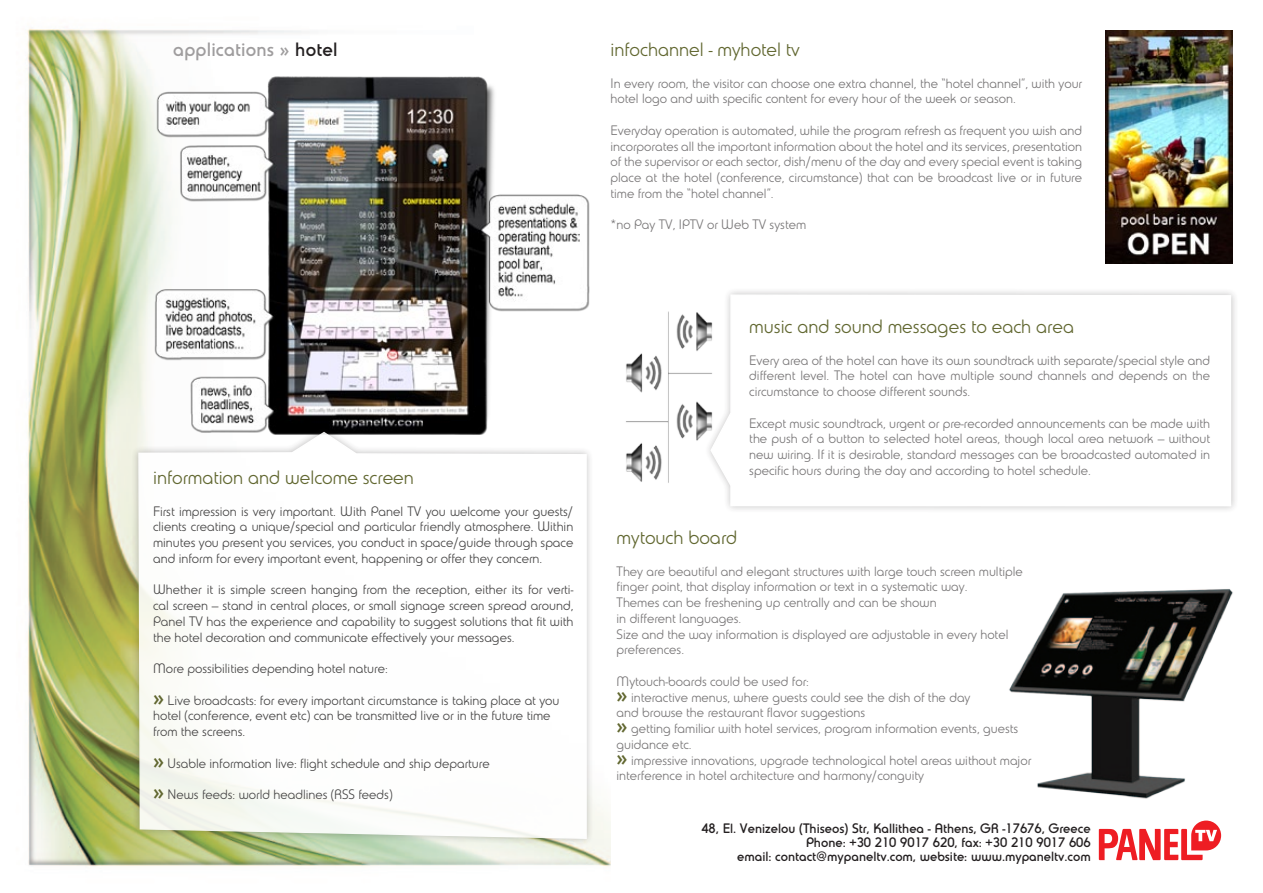
<style>
.page{position:relative;width:1263px;height:893px;background:#fff}
.page>*{position:absolute;margin:0;border:0;box-sizing:border-box;transform-origin:0 0}
.t1{font:19.5px "PF Universal";color:#616730}
.t2{font:500 19.5px "PF Universal";letter-spacing:.01em;color:#9f9d9e}
.t3{font:13.5px/15.8px "PF Universal";color:#787677}
.t4{font:13.5px/15.8px "PF Universal";color:#474646;text-align:justify}
.t5{font:500 13.5px "PF Universal";color:#231f20}
.s1{color:#231f20}
.s2{font-weight:500;font-size:22.5px;color:#616730}
</style>
<div class="page">
<img style="left:27px;top:28px;width:584px;height:839px">
<img style="left:626px;top:311px;width:77px;height:172px">
<img style="left:1105px;top:31px;width:127px;height:232px">
<svg style="left:103px;top:43px;width:508px;height:450px"></svg>
<img style="left:121px;top:60px;width:486px;height:389px">
<img style="left:1009px;top:589px;width:224px;height:210px">
<div style="left:131px;top:425px;width:463px;height:421px;background:#231f20;opacity:.3"></div>
<svg style="left:138px;top:431px;width:450px;height:409px"></svg>
<div style="left:703px;top:287px;width:536px;height:227px;background:#231f20;opacity:.3"></div>
<svg style="left:709px;top:294px;width:524px;height:213px"></svg>
<svg style="left:1099px;top:820px;width:122px;height:40px"></svg>
<p class="t2" style="left:173px;top:37px;width:166px">applications » <span class="s1">hotel</span></p>
<p class="t1" style="left:153px;top:466px;width:262px">information and welcome screen</p>
<p class="t4" style="left:153px;top:503px;width:422px">First impression is very important. With Panel TV you welcome your guests/ clients creating a unique/special and particular friendly atmosphere. Within minutes you present you services, you conduct in space/guide through space and inform for every important event, happening or offer they concern.</p>
<p class="t4" style="left:153px;top:582px;width:422px">Whether it is simple screen hanging from the reception, either its for verti&shy;cal screen – stand in central places, or small signage screen spread around, Panel TV has the experience and capability to suggest solutions that fit with the hotel decoration and communicate effectively your messages.</p>
<p class="t4" style="left:153px;top:660px;width:236px">More possibilities depending hotel nature:</p>
<p class="t4" style="left:153px;top:692px;width:408px;text-align:left"><span class="s2">»</span> Live broadcasts: for every important circumstance is taking place at you hotel (conference, event etc) can be transmitted live or in the future time from the screens.</p>
<p class="t4" style="left:153px;top:755px;width:338px"><span class="s2">»</span> Usable information live: flight schedule and ship departure</p>
<p class="t4" style="left:153px;top:786px;width:241px"><span class="s2">»</span> News feeds: world headlines (RSS feeds)</p>
<p class="t1" style="left:611px;top:38px;width:191px">infochannel - myhotel tv</p>
<p class="t3" style="left:611px;top:75px;width:473px">In every room, the visitor can choose one extra channel, the “hotel channel”, with your hotel logo and with specific content for every hour of the week or season.</p>
<p class="t3" style="left:611px;top:122px;width:473px;text-align:justify">Everyday operation is automated, while the program refresh as frequent you wish and incorporates all the important information about the hotel and its services, presentation of the supervisor or each sector, dish/menu of the day and every special event is taking place at the hotel (conference, circumstance) that can be broadcast live or in future time from the “hotel channel”.</p>
<p class="t3" style="left:611px;top:217px;width:197px">*no Pay TV, IPTV or Web TV system</p>
<p class="t1" style="left:749px;top:315px;width:326px">music and sound messages to each area</p>
<p class="t3" style="left:749px;top:352px;width:462px;text-align:justify">Every area of the hotel can have its own soundtrack with separate/special style and different level. The hotel can have multiple sound channels and depends on the circumstance to choose different sounds.</p>
<p class="t3" style="left:749px;top:415px;width:462px;text-align:justify">Except music soundtrack, urgent or pre-recorded announcements can be made with the push of a button to selected hotel areas, though local area network – without new wiring. If it is desirable, standard messages can be broadcasted automated in specific hours during the day and according to hotel schedule.</p>
<p class="t1" style="left:617px;top:526px;width:122px">mytouch board</p>
<p class="t3" style="left:617px;top:563px;width:408px">They are beautiful and elegant structures with large touch screen multiple</p>
<p class="t3" style="left:617px;top:579px;width:352px">finger point, that display information or text in a systematic way.</p>
<p class="t3" style="left:617px;top:594px;width:322px">Themes can be freshening up centrally and can be shown</p>
<p class="t3" style="left:617px;top:610px;width:126px">in different languages.</p>
<p class="t3" style="left:617px;top:626px;width:393px">Size and the way information is displayed are adjustable in every hotel</p>
<p class="t3" style="left:617px;top:642px;width:69px">preferences.</p>
<p class="t3" style="left:617px;top:673px;width:194px">Mytouch-boards could be used for:</p>
<p class="t3" style="left:617px;top:689px;width:355px"><span class="s2">»</span> interactive menus, where guests could see the dish of the day</p>
<p class="t3" style="left:617px;top:705px;width:250px">and browse the restaurant flavor suggestions</p>
<p class="t3" style="left:617px;top:720px;width:403px"><span class="s2">»</span> getting familiar with hotel services, program information events, guests guidance etc.</p>
<p class="t3" style="left:617px;top:752px;width:416px"><span class="s2">»</span> impressive innovations, upgrade technological hotel areas without major interference in hotel architecture and harmony/conguity</p>
<p class="t5" style="left:701px;top:820px;width:391px">48, El. Venizelou (Thiseos) Str, Kallithea - Athens, GR -17676, Greece</p>
<p class="t5" style="left:806px;top:834px;width:286px">Phone: +30 210 9017 620, fax: +30 210 9017 606</p>
<p class="t5" style="left:737px;top:849px;width:355px">email: contact@mypaneltv.com, website: www.mypaneltv.com</p>
</div>
